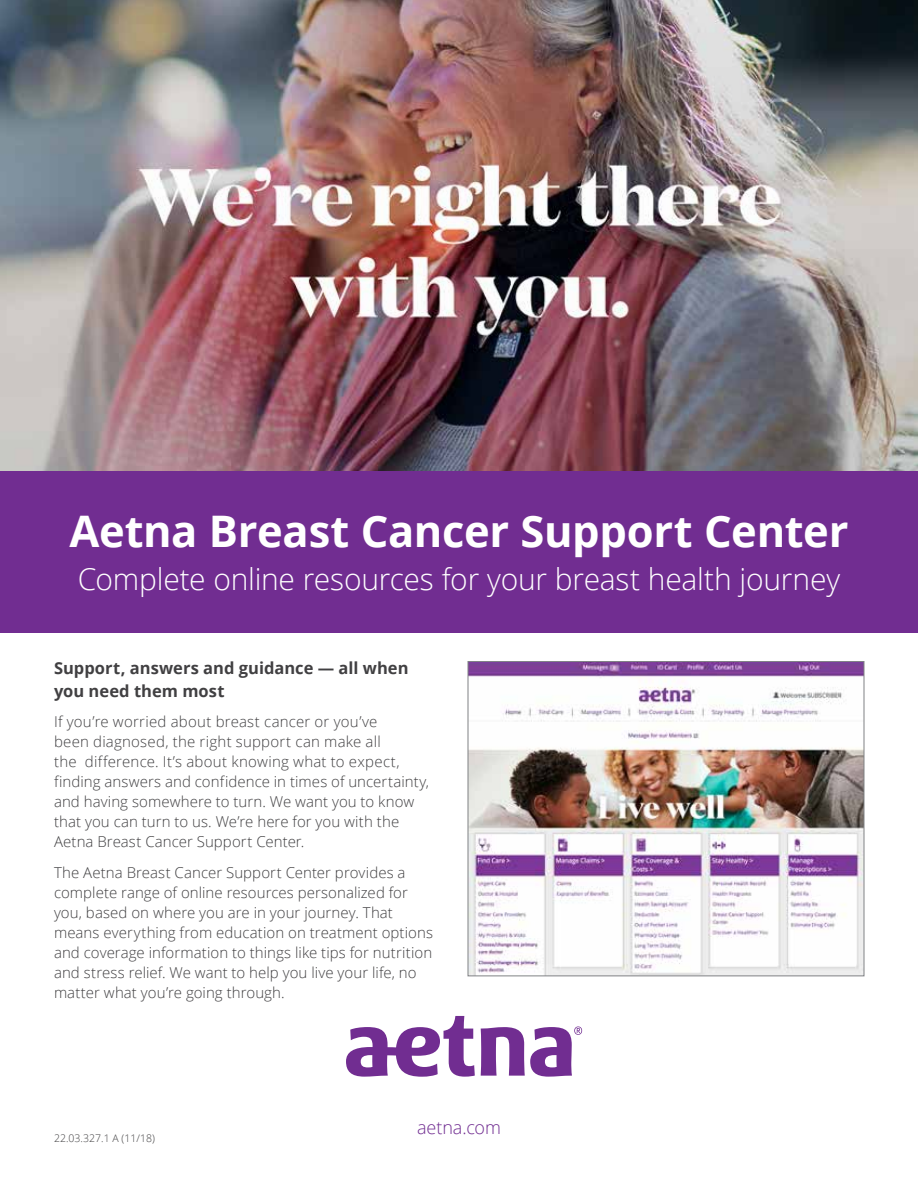
<style>
.page{position:relative;width:918px;height:1188px;background:#fff}
.page>*{position:absolute;margin:0;border:0;box-sizing:border-box;transform-origin:0 0}
.t1{font:700 43.5px "Open Sans";letter-spacing:-.01em;color:#fff}
.t2{font:300 30px "Open Sans";letter-spacing:-.005em;color:#fff}
.t3{font:300 18px "Open Sans";letter-spacing:-.005em;color:#712d91}
.t4{font:700 16.5px/22.5px "Open Sans";color:#414042}
.t5{font:300 15px/20px "Open Sans";letter-spacing:.005em;color:#414042}
.t6{font:300 10.5px "Open Sans";letter-spacing:.005em;color:#414042}
</style>
<div class="page">
<img style="left:0;top:0;width:918px;height:471px">
<img style="left:470px;top:663px;width:392px;height:311px">
<svg style="left:346px;top:1016px;width:236px;height:61px"></svg>
<div style="left:468px;top:661px;width:396px;height:315px;border:1px solid #808285"></div>
<div style="left:0;top:471px;width:918px;height:162px;background:#712d91"></div>
<h1 class="t1" style="left:70px;top:501px;width:780px">Aetna Breast Cancer Support Center</h1>
<h2 class="t2" style="left:78px;top:558px;width:764px">Complete online resources for your breast health journey</h2>
<h3 class="t4" style="left:54px;top:656px;width:356px">Support, answers and guidance — all when you need them most</h3>
<p class="t5" style="left:54px;top:712px;width:377px">If you’re worried about breast cancer or you’ve<br>been diagnosed, the right support can make all<br>the difference. It’s about knowing what to expect, finding answers and confidence in times of uncertainty, and having somewhere to turn. We want you to know that you can turn to us. We’re here for you with the Aetna Breast Cancer Support Center.</p>
<p class="t5" style="left:54px;top:862px;width:381px">The Aetna Breast Cancer Support Center provides a complete range of online resources personalized for you, based on where you are in your journey. That means everything from education on treatment options and coverage information to things like tips for nutrition and stress relief. We want to help you live your life, no matter what you’re going through.</p>
<p class="t6" style="left:54px;top:1131px;width:102px">22.03.327.1 A (11/18)</p>
<p class="t3" style="left:417px;top:1115px;width:85px">aetna.com</p>
</div>
